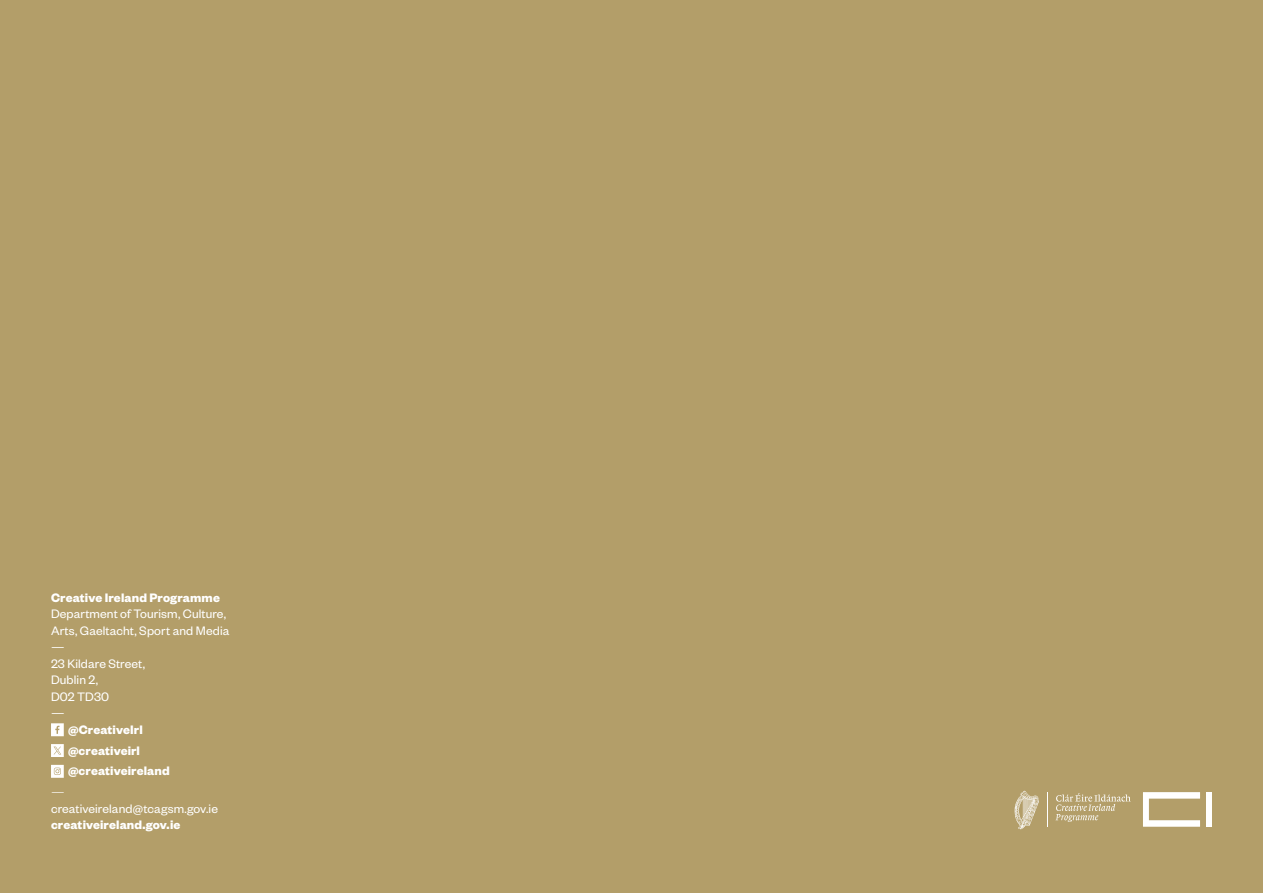
<style>
.page{position:relative;width:1263px;height:893px;background:#b39e69}
.page>*{position:absolute;margin:0;border:0;box-sizing:border-box;transform-origin:0 0}
.t1{font:13.5px/16.5px "Founders Grotesk";letter-spacing:.01em;color:#fff}
.t2{font:700 13.5px "Founders Grotesk";letter-spacing:.01em;color:#fff}
.t3{font:300 13.5px "Founders Grotesk";color:#fff}
</style>
<div class="page">
<svg style="left:51px;top:744px;width:13px;height:13px"></svg>
<svg style="left:51px;top:765px;width:13px;height:13px"></svg>
<svg style="left:51px;top:723px;width:13px;height:13px"></svg>
<svg style="left:1055px;top:793px;width:76px;height:29px"></svg>
<svg style="left:1143px;top:792px;width:57px;height:35px"></svg>
<div style="left:1206px;top:792px;width:6px;height:35px;background:#fff"></div>
<hr style="left:1047px;top:792px;width:1px;height:35px;background:#fff">
<svg style="left:1014px;top:791px;width:25px;height:38px"></svg>
<p class="t2" style="left:51px;top:589px;width:170px">Creative Ireland Programme</p>
<p class="t1" style="left:51px;top:605px;width:180px">Department of Tourism, Culture,<br>Arts, Gaeltacht, Sport and Media</p>
<p class="t1" style="left:51px;top:638px;width:15px">—</p>
<p class="t1" style="left:51px;top:655px;width:96px">23 Kildare Street,</p>
<p class="t1" style="left:51px;top:671px;width:49px">Dublin 2,</p>
<p class="t1" style="left:51px;top:688px;width:60px">D02 TD30</p>
<p class="t1" style="left:51px;top:704px;width:15px">—</p>
<p class="t2" style="left:68px;top:721px;width:76px">@CreativeIrl</p>
<p class="t2" style="left:68px;top:742px;width:73px">@creativeirl</p>
<p class="t2" style="left:68px;top:762px;width:103px">@creativeireland</p>
<p class="t3" style="left:51px;top:784px;width:15px">—</p>
<p class="t1" style="left:51px;top:799px;width:168px">creativeireland@tcagsm.gov.ie</p>
<p class="t2" style="left:51px;top:816px;width:131px">creativeireland.gov.ie</p>
</div>
